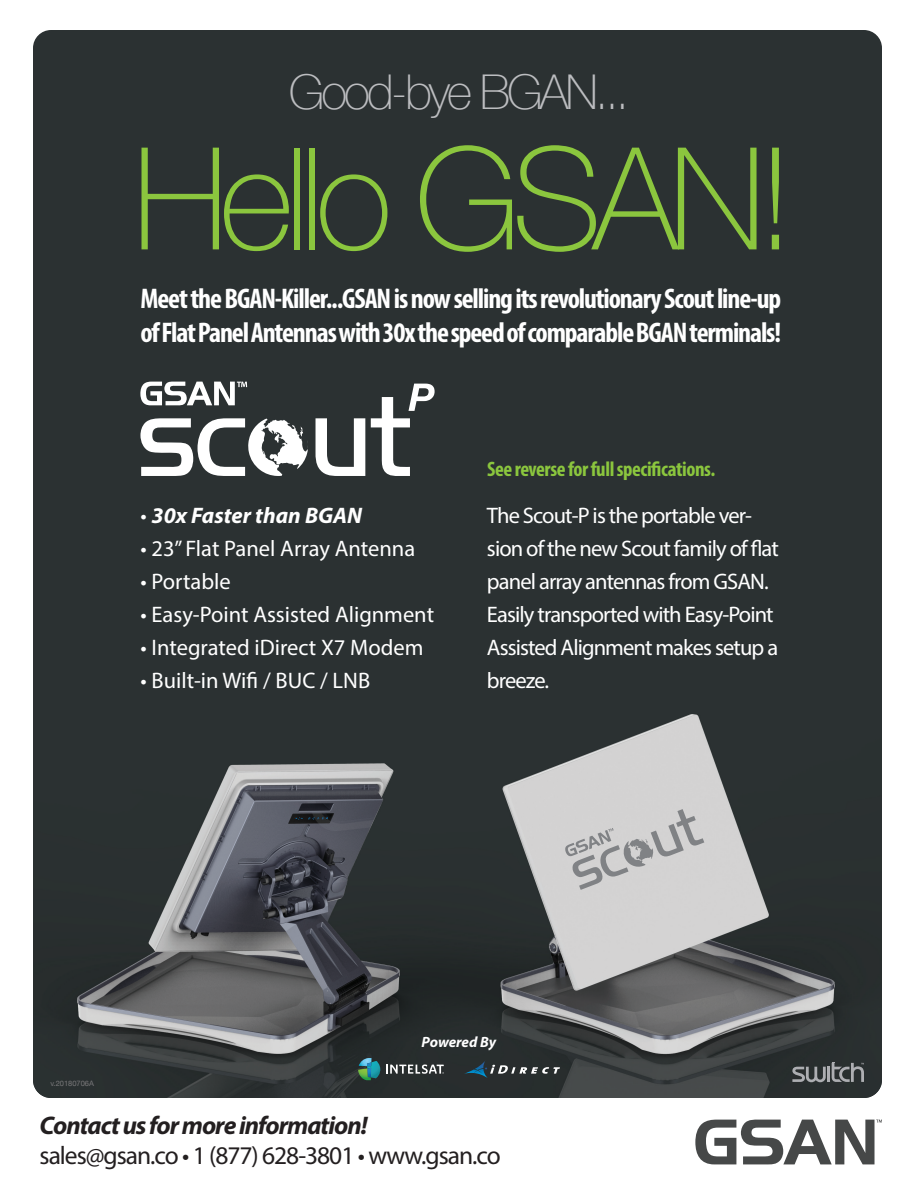
<style>
.page{position:relative;width:918px;height:1188px;background:#fff}
.page>*{position:absolute;margin:0;border:0;box-sizing:border-box;transform-origin:0 0}
.t1{font:100 142.5px "Helvetica Neue";letter-spacing:-.06em;color:#8bc63e}
.t2{font:100 48px "Helvetica Neue";letter-spacing:-.06em;color:#bcbdc0}
.t3{font:700 condensed 28.5px/34.2px "Myriad Pro";letter-spacing:-.04em;color:#fff}
.t4{font:25.5px "Myriad Pro";letter-spacing:-.04em;color:#231f20}
.t5{font:italic 700 25.5px "Myriad Pro";letter-spacing:-.04em;color:#231f20}
.t6{font:22.5px/33px "Myriad Pro";letter-spacing:-.04em;color:#fff}
.t7{font:22.5px "Myriad Pro";color:#fff}
.t8{font:italic 700 22.5px "Myriad Pro";color:#fff}
.t9{font:700 condensed 21px "Myriad Pro";letter-spacing:-.02em;color:#8bc63e}
.t10{font:italic 700 15px "Myriad Pro";color:#fff}
.t11{font:7.5px "Helvetica Neue";color:#79787a}
.s1{font-weight:400;font-style:normal}
</style>
<div class="page">
<div style="left:33px;top:30px;width:849px;height:638px;background:#2b3132"></div>
<img style="left:33px;top:668px;width:849px;height:430px">
<svg style="left:316px;top:418px;width:49px;height:58px"></svg>
<svg style="left:140px;top:418px;width:169px;height:58px"></svg>
<svg style="left:140px;top:382px;width:107px;height:24px"></svg>
<svg style="left:371px;top:384px;width:64px;height:92px"></svg>
<svg style="left:386px;top:1065px;width:58px;height:9px"></svg>
<img style="left:372px;top:1061px;width:9px;height:17px">
<svg style="left:358px;top:1058px;width:14px;height:22px"></svg>
<svg style="left:464px;top:1060px;width:96px;height:18px;background:#3d474b"></svg>
<svg style="left:565px;top:809px;width:139px;height:81px;background:#c3c3c3"></svg>
<svg style="left:792px;top:1067px;width:34px;height:15px"></svg>
<hr style="left:827px;top:1067px;width:3px;height:15px;background:#adaeb2">
<svg style="left:832px;top:1063px;width:32px;height:19px"></svg>
<svg style="left:695px;top:1119px;width:187px;height:46px"></svg>
<h2 class="t2" style="left:289px;top:56px;width:342px">Good-bye BGAN...</h2>
<h1 class="t1" style="left:133px;top:91px;width:663px">Hello GSAN!</h1>
<p class="t3" style="left:140px;top:280px;width:642px">Meet the BGAN-Killer...GSAN is now selling its revolutionary Scout line-up of Flat Panel Antennas with 30x the speed of comparable BGAN terminals!</p>
<p class="t8" style="left:140px;top:500px;width:223px"><span class="s1">•</span> 30x Faster than BGAN</p>
<p class="t7" style="left:140px;top:534px;width:276px">• 23” Flat Panel Array Antenna</p>
<p class="t7" style="left:140px;top:567px;width:92px">• Portable</p>
<p class="t7" style="left:140px;top:600px;width:295px">• Easy-Point Assisted Alignment</p>
<p class="t7" style="left:140px;top:633px;width:285px">• Integrated iDirect X7 Modem</p>
<p class="t7" style="left:140px;top:666px;width:231px">• Built-in Wifi / BUC / LNB</p>
<p class="t9" style="left:487px;top:456px;width:230px">See reverse for full specifications.</p>
<p class="t6" style="left:487px;top:498px;width:293px">The Scout-P is the portable ver&shy;sion of the new Scout family of flat panel array antennas from GSAN.<br>Easily transported with Easy-Point<br>Assisted Alignment makes setup a breeze.</p>
<p class="t10" style="left:421px;top:1033px;width:76px">Powered By</p>
<p class="t11" style="left:50px;top:1078px;width:45px">v.20180706A</p>
<p class="t5" style="left:40px;top:1108px;width:330px">Contact us for more information!</p>
<p class="t4" style="left:40px;top:1140px;width:463px">sales@gsan.co • 1 (877) 628-3801 • www.gsan.co</p>
</div>
